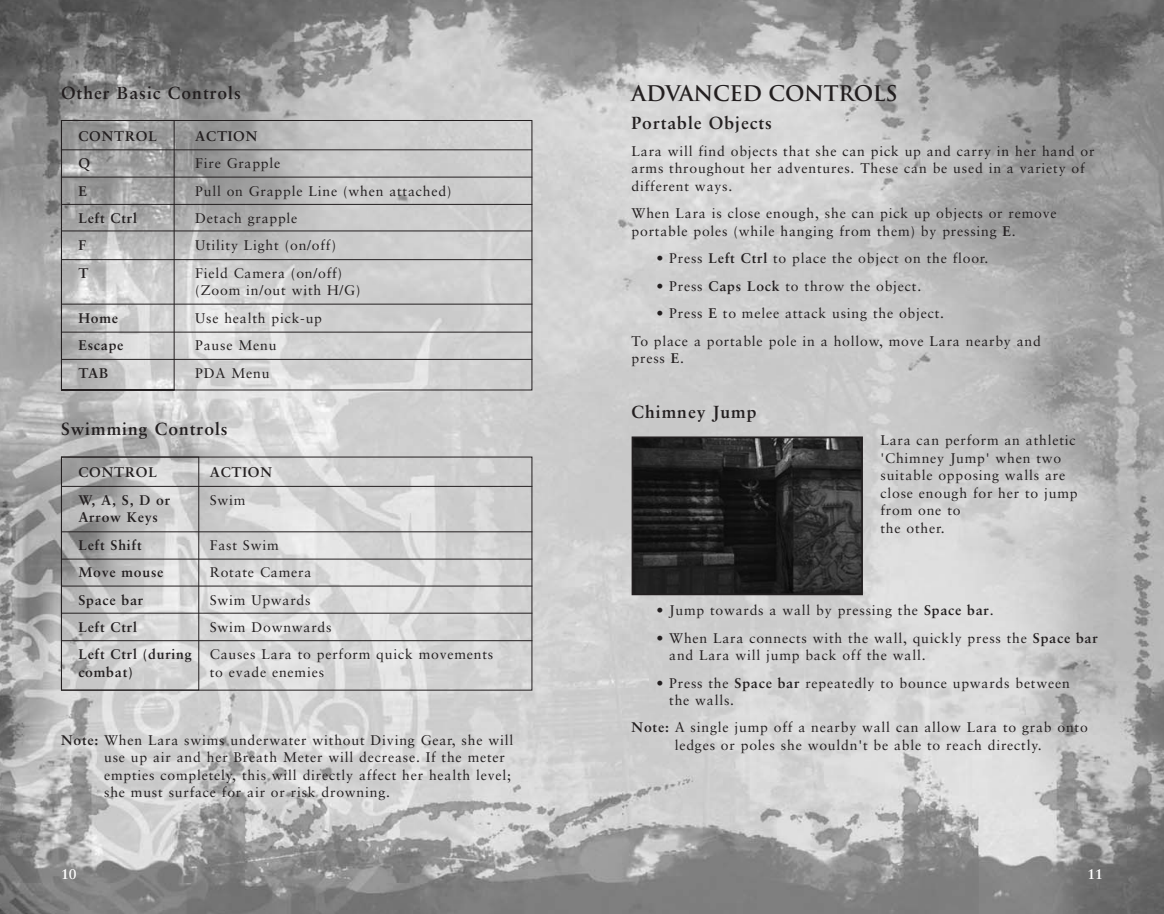
<style>
.page{position:relative;width:1164px;height:914px;background:#fff}
.page>*{position:absolute;margin:0;border:0;box-sizing:border-box;transform-origin:0 0}
.t1{font:700 21px "Trajan";letter-spacing:-.015em;color:#231f20}
.t2{font:700 17.5px "Sabon";letter-spacing:.055em;color:#231f20}
.t3{font:14px/17.5px "Sabon";letter-spacing:.055em;color:#231f20}
.t4{font:700 14px/27.5px "Sabon";letter-spacing:.055em;color:#231f20}
.t5{font:700 14px "Sabon";color:#fff}
.s1{font-weight:700}
</style>
<div class="page">
<img style="left:0;top:0;width:1164px;height:914px">
<img style="left:634px;top:439px;width:226px;height:153px">
<div style="left:631px;top:436px;width:232px;height:159px;border:2px solid #231f20"></div>
<svg style="left:61px;top:120px;width:472px;height:238px;background:#c1c1c1"></svg>
<hr style="left:61px;top:149px;width:471px;height:1px;background:#231f20">
<hr style="left:61px;top:177px;width:471px;height:1px;background:#231f20">
<hr style="left:61px;top:204px;width:471px;height:1px;background:#231f20">
<hr style="left:61px;top:230px;width:471px;height:1px;background:#231f20">
<hr style="left:61px;top:259px;width:471px;height:1px;background:#231f20">
<hr style="left:61px;top:304px;width:471px;height:1px;background:#231f20">
<hr style="left:61px;top:332px;width:471px;height:1px;background:#231f20">
<svg style="left:60px;top:358px;width:473px;height:333px;background:#cdcdcd"></svg>
<div style="left:61px;top:457px;width:138px;height:234px;border:1px solid #231f20"></div>
<hr style="left:61px;top:486px;width:471px;height:1px;background:#231f20">
<hr style="left:61px;top:531px;width:471px;height:1px;background:#231f20">
<hr style="left:61px;top:559px;width:471px;height:1px;background:#231f20">
<hr style="left:61px;top:586px;width:471px;height:1px;background:#231f20">
<hr style="left:61px;top:613px;width:471px;height:1px;background:#231f20">
<hr style="left:61px;top:640px;width:471px;height:1px;background:#231f20">
<p class="t2" style="left:61px;top:85px;width:181px">Other Basic Controls</p>
<p class="t4" style="left:195px;top:123px;width:64px">ACTION</p>
<p class="t3" style="left:195px;top:151px;width:258px;line-height:27.5px">Fire Grapple<br>Pull on Grapple Line (when attached)<br>Detach grapple<br>Utility Light (on/off)<br>Field Camera (on/off)</p>
<p class="t3" style="left:195px;top:278px;width:167px;line-height:27.5px">(Zoom in/out with H/G)<br>Use health pick-up<br>Pause Menu<br>PDA Menu</p>
<p class="t4" style="left:78px;top:123px;width:80px">CONTROL<br>Q<br>E<br>Left Ctrl<br>F<br>T</p>
<p class="t4" style="left:78px;top:305px;width:47px">Home<br>Escape<br>TAB</p>
<p class="t2" style="left:61px;top:422px;width:168px">Swimming Controls</p>
<p class="t4" style="left:210px;top:460px;width:64px">ACTION</p>
<p class="t3" style="left:210px;top:492px;width:37px">Swim</p>
<p class="t3" style="left:210px;top:532px;width:285px;line-height:27.5px">Fast Swim<br>Rotate Camera<br>Swim Upwards<br>Swim Downwards<br>Causes Lara to perform quick movements</p>
<p class="t3" style="left:210px;top:664px;width:116px">to evade enemies</p>
<p class="t4" style="left:78px;top:460px;width:93px">CONTROL<br>W, A, S, D or</p>
<p class="t4" style="left:78px;top:505px;width:115px">Arrow Keys<br>Left Shift<br>Move mouse<br>Space bar<br>Left Ctrl<br>Left Ctrl (during</p>
<p class="t4" style="left:78px;top:659px;width:56px">combat)</p>
<p class="t3" style="left:104px;top:732px;width:411px;text-indent:-43px"><span class="s1">Note:</span> When Lara swims underwater without Diving Gear, she will use up air and her Breath Meter will decrease. If the meter empties completely, this will directly affect her health level; she must surface for air or risk drowning.</p>
<h1 class="t1" style="left:631px;top:82px;width:267px">ADVANCED CONTROLS</h1>
<p class="t2" style="left:631px;top:115px;width:142px">Portable Objects</p>
<p class="t3" style="left:631px;top:144px;width:464px">Lara will find objects that she can pick up and carry in her hand or arms throughout her adventures. These can be used in a variety of different ways.</p>
<p class="t3" style="left:631px;top:206px;width:427px">When Lara is close enough, she can pick up objects or remove portable poles (while hanging from them) by pressing <span class="s1">E</span>.</p>
<p class="t3" style="left:656px;top:251px;width:334px">• Press <span class="s1">Left Ctrl</span> to place the object on the floor.</p>
<p class="t3" style="left:656px;top:278px;width:266px">• Press <span class="s1">Caps Lock</span> to throw the object.</p>
<p class="t3" style="left:631px;top:301px;width:411px;line-height:27.5px;text-indent:25px">• Press <span class="s1">E</span> to melee attack using the object.<br>To place a portable pole in a hollow, move Lara nearby and</p>
<p class="t3" style="left:631px;top:351px;width:54px">press <span class="s1">E</span>.</p>
<p class="t2" style="left:631px;top:405px;width:126px">Chimney Jump</p>
<p class="t3" style="left:880px;top:433px;width:199px">Lara can perform an athletic 'Chimney Jump' when two suitable opposing walls are close enough for her to jump from one to<br>the other.</p>
<p class="t3" style="left:656px;top:603px;width:339px">• Jump towards a wall by pressing the <span class="s1">Space bar</span>.</p>
<p class="t3" style="left:669px;top:630px;width:430px;text-indent:-13px">• When Lara connects with the wall, quickly press the <span class="s1">Space bar </span>and Lara will jump back off the wall.</p>
<p class="t3" style="left:669px;top:675px;width:402px;text-indent:-13px">• Press the <span class="s1">Space bar</span> repeatedly to bounce upwards between the walls.</p>
<p class="t3" style="left:631px;top:720px;width:458px;text-align:center"><span class="s1">Note:</span> A single jump off a nearby wall can allow Lara to grab onto ledges or poles she wouldn't be able to reach directly.</p>
<p class="t5" style="left:61px;top:868px;width:17px">10</p>
<p class="t5" style="left:1087px;top:868px;width:17px">11</p>
</div>
